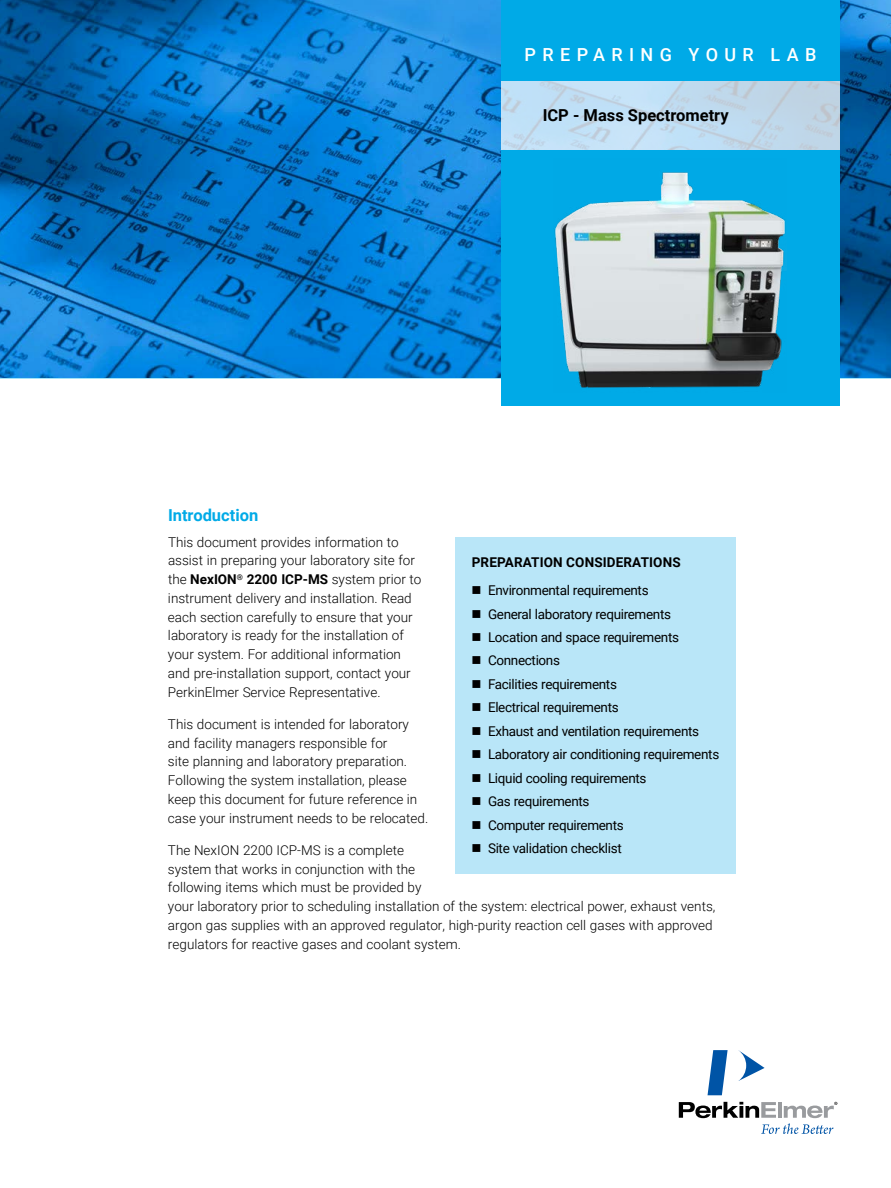
<style>
.page{position:relative;width:891px;height:1188px;background:#fff}
.page>*{position:absolute;margin:0;border:0;box-sizing:border-box;transform-origin:0 0}
.t1{font:500 18px "Roboto";letter-spacing:.355em;color:#fff}
.t2{font:700 16.5px "Roboto";color:#000}
.t3{font:700 16.5px "Roboto";color:#00aae7}
.t4{font:300 13.5px/18.8px "Roboto";color:#000}
.t5{font:13.5px "Roboto";letter-spacing:-.025em;color:#000}
.t6{font:700 13.5px "Roboto";letter-spacing:.01em;color:#000}
.s1{font-weight:700}
</style>
<div class="page">
<svg style="left:738px;top:1050px;width:27px;height:31px"></svg>
<svg style="left:708px;top:1050px;width:20px;height:45px"></svg>
<svg style="left:679px;top:1102px;width:158px;height:32px"></svg>
<svg style="left:0;top:0;width:891px;height:379px;background:#0975c4"></svg>
<div style="left:456px;top:537px;width:280px;height:337px;background:#b9e6f8"></div>
<svg style="left:501px;top:81px;width:339px;height:69px;background:#c0daee"></svg>
<div style="left:501px;top:0;width:339px;height:81px;background:#00aae7"></div>
<div style="left:501px;top:150px;width:339px;height:256px;background:#00aae7"></div>
<img style="left:554px;top:172px;width:233px;height:216px">
<h1 class="t1" style="left:525px;top:42px;width:293px">PREPARING YOUR LAB</h1>
<h1 class="t1" style="left:541px;top:42px;width:31px">A P</h1>
<h1 class="t1" style="left:595px;top:42px;width:206px">LICATION NOTE</h1>
<p class="t2" style="left:543px;top:104px;width:188px">ICP - Mass Spectrometry</p>
<p class="t3" style="left:168px;top:504px;width:92px">Introduction</p>
<p class="t4" style="left:168px;top:532px;width:255px">This document provides information to assist in preparing your laboratory site for the <span class="s1">NexION</span><sup>®</sup> <span class="s1">2200 ICP-MS</span> system prior to instrument delivery and installation. Read each section carefully to ensure that your laboratory is ready for the installation of your system. For additional information and pre-installation support, contact your PerkinElmer Service Representative.</p>
<p class="t4" style="left:168px;top:714px;width:262px">This document is intended for laboratory and facility managers responsible for<br>site planning and laboratory preparation.<br>Following the system installation, please keep this document for future reference in case your instrument needs to be relocated.</p>
<p class="t4" style="left:168px;top:840px;width:549px">The NexION 2200 ICP-MS is a complete<br>system that works in conjunction with the<br>following items which must be provided by<br>your laboratory prior to scheduling installation of the system: electrical power, exhaust vents, argon gas supplies with an approved regulator, high-purity reaction cell gases with approved regulators for reactive gases and coolant system.</p>
<p class="t6" style="left:472px;top:553px;width:210px">PREPARATION CONSIDERATIONS</p>
<p class="t5" style="left:472px;top:581px;width:179px">■ Environmental requirements</p>
<p class="t5" style="left:472px;top:604px;width:201px">■ General laboratory requirements</p>
<p class="t5" style="left:472px;top:628px;width:209px">■ Location and space requirements</p>
<p class="t5" style="left:472px;top:651px;width:90px">■ Connections</p>
<p class="t5" style="left:472px;top:675px;width:147px">■ Facilities requirements</p>
<p class="t5" style="left:472px;top:698px;width:149px">■ Electrical requirements</p>
<p class="t5" style="left:472px;top:722px;width:229px">■ Exhaust and ventilation requirements</p>
<p class="t5" style="left:472px;top:745px;width:249px">■ Laboratory air conditioning requirements</p>
<p class="t5" style="left:472px;top:768px;width:177px">■ Liquid cooling requirements</p>
<p class="t5" style="left:472px;top:792px;width:119px">■ Gas requirements</p>
<p class="t5" style="left:472px;top:815px;width:154px">■ Computer requirements</p>
<p class="t5" style="left:472px;top:839px;width:152px">■ Site validation checklist</p>
</div>
